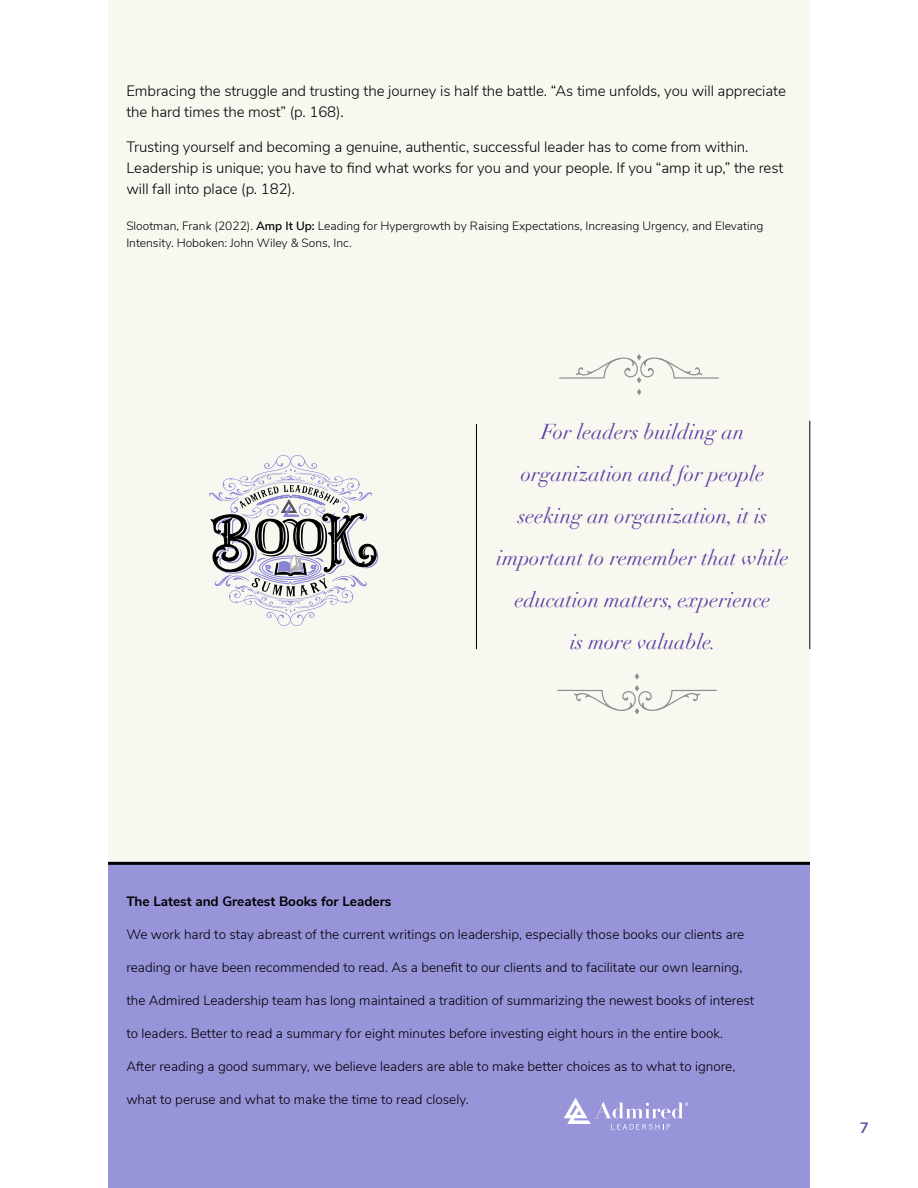
<style>
.page{position:relative;width:918px;height:1188px;background:#fff}
.page>*{position:absolute;margin:0;border:0;box-sizing:border-box;transform-origin:0 0}
.t1{font:italic 21px/42px "Didot";color:#5b41a6;text-align:center}
.t2{font:300 15px/21px "Nunito Sans";letter-spacing:-.005em;color:#000}
.t3{font:700 15px "Nunito Sans";color:#5b57a6}
.t4{font:300 13.5px "Nunito Sans";color:#000}
.t5{font:700 13.5px "Nunito Sans";color:#000}
.t6{font:300 12px/16.5px "Nunito Sans";color:#000}
.s1{font-weight:600}
</style>
<div class="page">
<div style="left:108px;top:0;width:702px;height:1188px;background:#f9f8f0"></div>
<hr style="left:810px;top:421px;width:1px;height:228px;background:#000">
<hr style="left:476px;top:424px;width:1px;height:225px;background:#000">
<svg style="left:637px;top:389px;width:4px;height:6px"></svg>
<svg style="left:559px;top:354px;width:160px;height:29px"></svg>
<svg style="left:557px;top:673px;width:160px;height:41px"></svg>
<div style="left:108px;top:864px;width:702px;height:324px;background:#9794da"></div>
<svg style="left:564px;top:1098px;width:124px;height:32px"></svg>
<hr style="left:108px;top:862px;width:702px;height:3px;background:#000">
<svg style="left:209px;top:455px;width:170px;height:171px"></svg>
<p class="t2" style="left:126px;top:80px;width:661px">Embracing the struggle and trusting the journey is half the battle. “As time unfolds, you will appreciate the hard times the most” (p. 168).</p>
<p class="t2" style="left:126px;top:135px;width:658px">Trusting yourself and becoming a genuine, authentic, successful leader has to come from within.<br>Leadership is unique; you have to find what works for you and your people. If you “amp it up,” the rest will fall into place (p. 182).</p>
<p class="t6" style="left:126px;top:217px;width:639px">Slootman, Frank (2022). <span class="s1">Amp It Up:</span> Leading for Hypergrowth by Raising Expectations, Increasing Urgency, and Elevating<br>Intensity. Hoboken: John Wiley &amp; Sons, Inc.</p>
<h1 class="t1" style="left:497px;top:411px;width:294px">For leaders building an organization and for people seeking an organization, it is important to remember that while education matters, experience<br>is more valuable.</h1>
<p class="t5" style="left:126px;top:891px;width:266px">The Latest and Greatest Books for Leaders</p>
<p class="t4" style="left:126px;top:924px;width:620px">We work hard to stay abreast of the current writings on leadership, especially those books our clients are</p>
<p class="t4" style="left:126px;top:957px;width:618px">reading or have been recommended to read. As a benefit to our clients and to facilitate our own learning,</p>
<p class="t4" style="left:126px;top:990px;width:629px">the Admired Leadership team has long maintained a tradition of summarizing the newest books of interest</p>
<p class="t4" style="left:126px;top:1023px;width:598px">to leaders. Better to read a summary for eight minutes before investing eight hours in the entire book.</p>
<p class="t4" style="left:126px;top:1056px;width:611px">After reading a good summary, we believe leaders are able to make better choices as to what to ignore,</p>
<p class="t4" style="left:126px;top:1089px;width:344px">what to peruse and what to make the time to read closely.</p>
<p class="t3" style="left:860px;top:1117px;width:10px">7</p>
</div>
